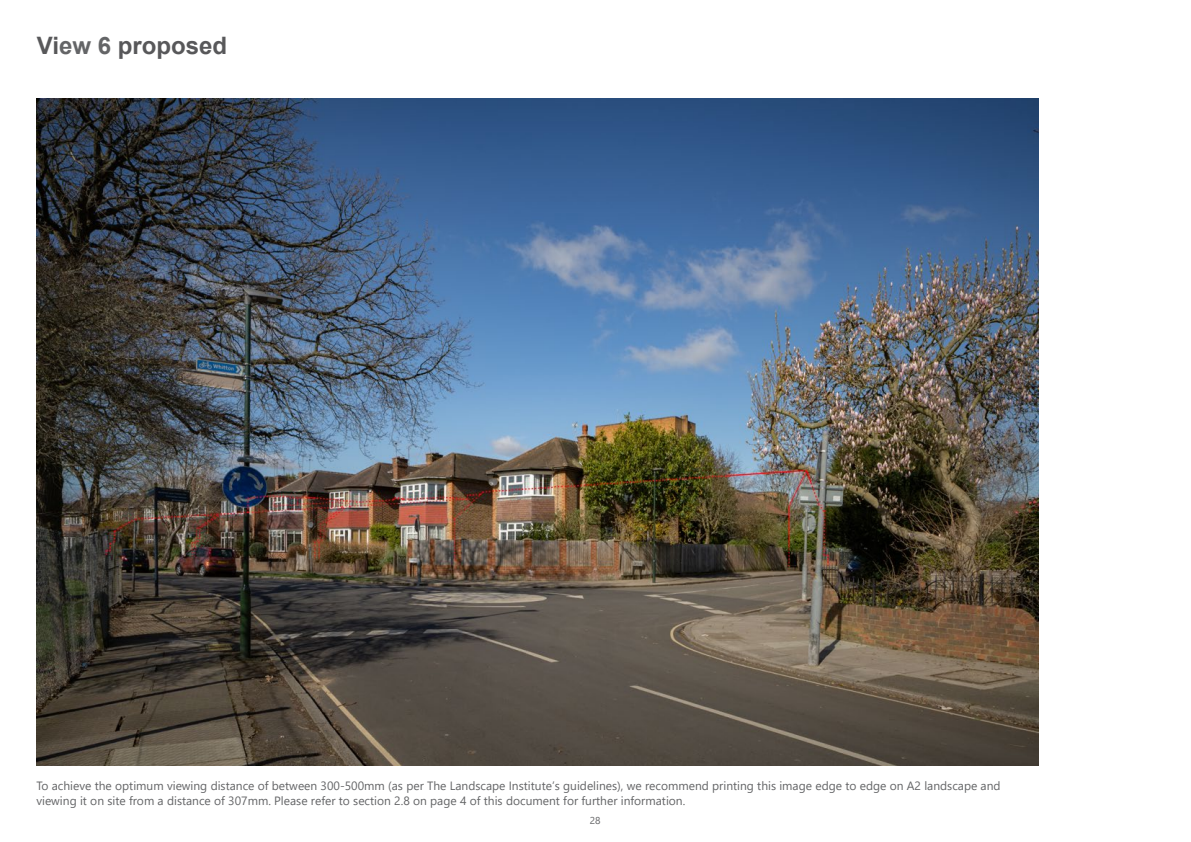
<style>
.page{position:relative;width:1191px;height:842px;background:#fff}
.page>*{position:absolute;margin:0;border:0;box-sizing:border-box;transform-origin:0 0}
.t1{font:700 24px "Arial";color:#58585a}
.t2{font:12px/14.4px "Segoe UI";color:#646567}
.t3{font:10px "Segoe UI";color:#646567}
.s1{color:#646567}
</style>
<div class="page">
<img style="left:37px;top:98px;width:1002px;height:667px">
<h1 class="t1" style="left:37px;top:29px;width:192px">Vi<span class="s1">ew 6</span> proposed</h1>
<p class="t2" style="left:36px;top:778px;width:965px">To achieve the optimum viewing distance of between 300-500mm (as per The Landscape Institute’s guidelines), we recommend printing this image edge to edge on A2 landscape and viewing it on site from a distance of 307mm. Please refer to section 2.8 on page 4 of this document for further information.</p>
<p class="t3" style="left:590px;top:811px;width:12px">28</p>
</div>
